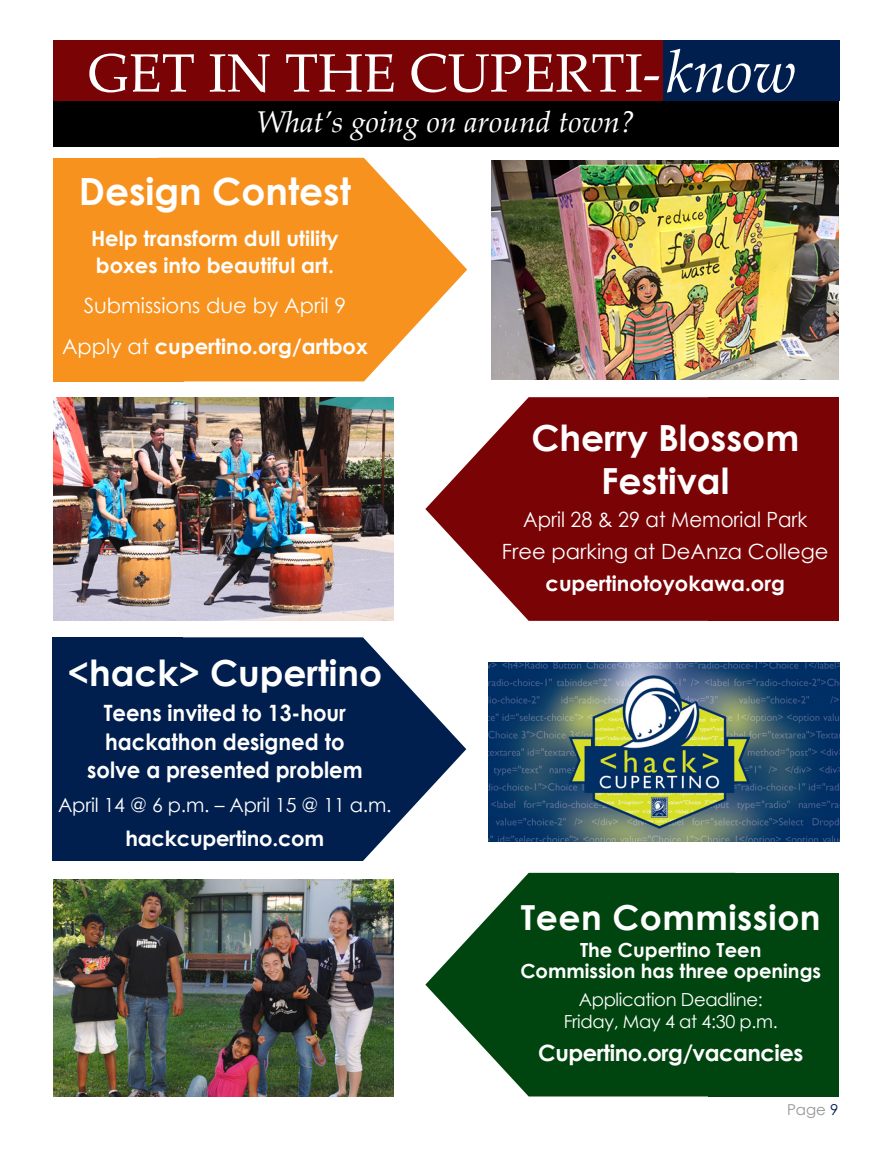
<style>
.page{position:relative;width:891px;height:1161px;background:#fff}
.page>*{position:absolute;margin:0;border:0;box-sizing:border-box;transform-origin:0 0}
.t1{font:54px "Palatino Linotype";color:#fff}
.t2{font:700 37.5px "Century Gothic";color:#fff}
.t3{font:700 36px/43.2px "Century Gothic";color:#fff;text-align:center}
.t4{font:700 34.5px "Century Gothic";letter-spacing:.015em;color:#fff}
.t5{font:italic 30px "Palatino Linotype";color:#fff}
.t6{font:700 22.5px/28.5px "Century Gothic";color:#fff;text-align:center;scale:.94 1}
.t7{font:700 22.5px "Century Gothic";letter-spacing:-.02em;color:#fff}
.t8{font:700 21px/27px "Century Gothic";color:#fff}
.t9{font:21px/32.2px "Century Gothic";color:#fff;text-align:center;scale:.94 1}
.t10{font:21px/40.5px "Century Gothic";color:#fff;text-align:center}
.t11{font:700 19.5px/21px "Century Gothic";color:#fff;text-align:center}
.t12{font:19.5px "Century Gothic";letter-spacing:-.01em;color:#fff}
.t13{font:18px/21.6px "Century Gothic";letter-spacing:-.02em;color:#fff;text-align:center}
.t14{font:15px "Century Gothic";color:#939598}
.s1{font-style:italic;font-size:60px}
.s2{font-weight:700}
.s3{color:#001f4e}
</style>
<div class="page">
<div style="left:53px;top:101px;width:786px;height:45px;background:#000"></div>
<div style="left:53px;top:40px;width:785px;height:61px;background:#7a0306"></div>
<div style="left:663px;top:40px;width:176px;height:61px;background:#001f4e"></div>
<img style="left:492px;top:160px;width:347px;height:219px">
<svg style="left:425px;top:397px;width:283px;height:224px;fill:#7a0306"></svg>
<div style="left:708px;top:397px;width:131px;height:224px;background:#7a0306"></div>
<img style="left:53px;top:397px;width:340px;height:224px">
<img style="left:488px;top:662px;width:351px;height:180px">
<img style="left:53px;top:880px;width:340px;height:216px">
<svg style="left:183px;top:637px;width:283px;height:224px;fill:#001f4e"></svg>
<div style="left:52px;top:637px;width:131px;height:224px;background:#001f4e"></div>
<svg style="left:425px;top:873px;width:283px;height:223px;fill:#00450f"></svg>
<div style="left:708px;top:873px;width:131px;height:223px;background:#00450f"></div>
<svg style="left:184px;top:158px;width:283px;height:223px;fill:#f7921e"></svg>
<div style="left:53px;top:158px;width:131px;height:223px;background:#f7921e"></div>
<h1 class="t1" style="left:88px;top:35px;width:710px">GET IN THE CUPERTI- <span class="s1">know</span></h1>
<h3 class="t5" style="left:257px;top:100px;width:380px">What’s going on around town?</h3>
<h2 class="t2" style="left:79px;top:168px;width:274px">Design Contest</h2>
<p class="t8" style="left:91px;top:224px;width:249px">Help transform dull utility boxes into beautiful art.</p>
<p class="t10" style="left:62px;top:285px;width:307px">Submissions due by April 9<br>Apply at <span class="s2">cupertino.org/artbox</span></p>
<h3 class="t3" style="left:68px;top:650px;width:316px">&lt;hack&gt; Cupertino</h3>
<p class="t6" style="left:87px;top:698px;width:294px">Teens invited to 13-hour hackathon designed to solve a presented problem</p>
<p class="t12" style="left:58px;top:793px;width:335px">April 14 @ 6 p.m. – April 15 @ 11 a.m.</p>
<p class="t8" style="left:126px;top:824px;width:200px">hackcupertino.com</p>
<h3 class="t3" style="left:531px;top:416px;width:269px">Cherry Blossom<br>Festival</h3>
<p class="t9" style="left:502px;top:502px;width:349px">April 28 &amp; 29 at Memorial Park<br>Free parking at DeAnza College</p>
<p class="t8" style="left:546px;top:569px;width:241px">cupertinotoyokawa.org</p>
<h3 class="t4" style="left:521px;top:895px;width:301px">Teen Commission</h3>
<p class="t11" style="left:520px;top:939px;width:302px">The Cupertino Teen<br>Commission has three openings</p>
<p class="t13" style="left:564px;top:989px;width:215px">Application Deadline:<br>Friday, May 4 at 4:30 p.m.</p>
<p class="t7" style="left:538px;top:1039px;width:267px">Cupertino.org/vacancies</p>
<p class="t14" style="left:787px;top:1101px;width:53px">Page <span class="s3">9</span></p>
</div>
